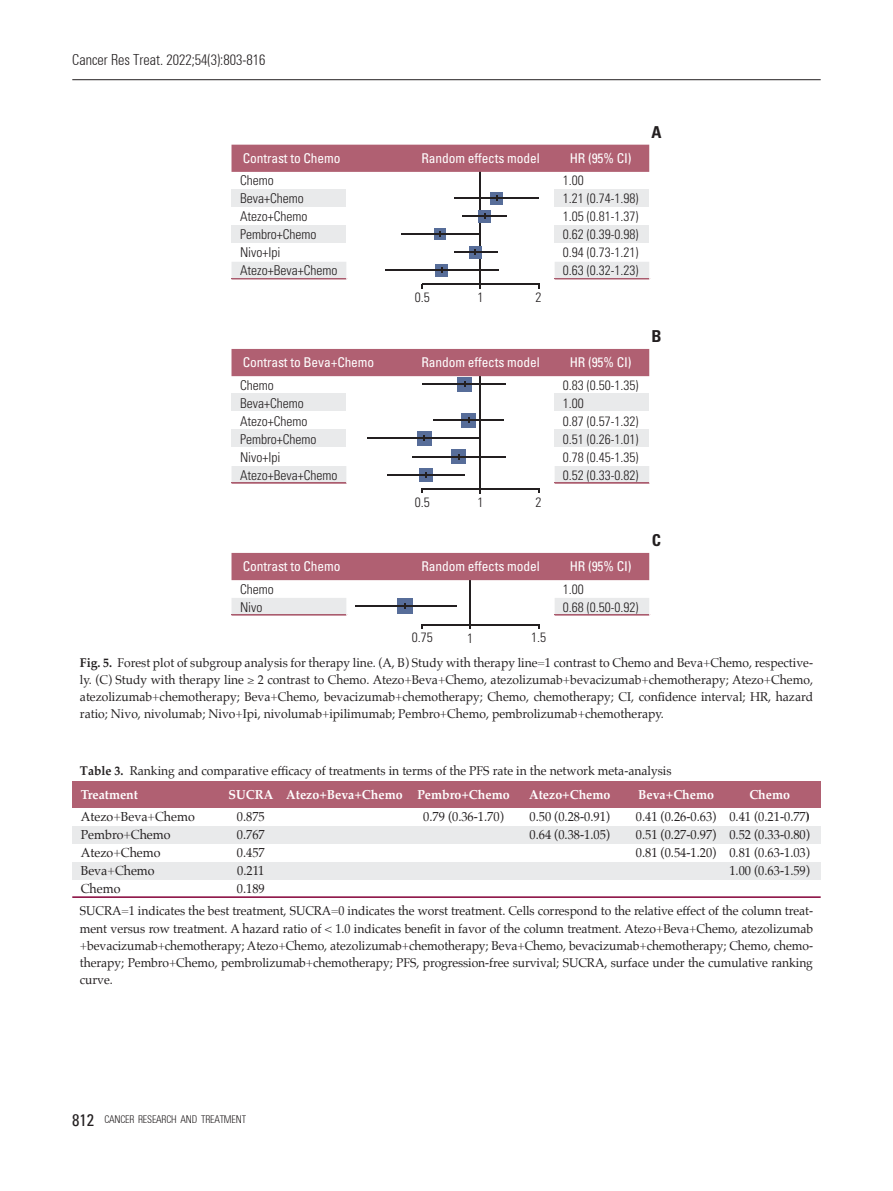
<style>
.page{position:relative;width:893px;height:1191px;background:#fff}
.page>*{position:absolute;margin:0;border:0;box-sizing:border-box;transform-origin:0 0}
.t1{font:700 condensed 16.5px "Univers";color:#231f20}
.t2{font:300 condensed 15px "Univers";color:#231f20;scale:.95 1}
.t3{font:300 condensed 13.5px/18px "Univers";color:#231f20}
.t4{font:condensed 13.5px/22.5px "Univers";letter-spacing:-.01em;color:#fff}
.t5{font:13.05px "Palatino";color:#231f20;scale:.95 1}
.t6{font:700 13.05px "Palatino";color:#fff;scale:.95 1}
.t7{font:12.75px/17.2px "Palatino";color:#231f20;text-align:justify;scale:.95 1}
.t8{font:300 condensed 10.5px "Univers";letter-spacing:-.02em;color:#231f20;scale:.95 1}
.s1{font-weight:300;color:#231f20}
.s2{font-weight:400;color:#fff}
.s3{font-weight:700}
.s4{font-weight:400;font-size:16.5px}
</style>
<div class="page">
<hr style="left:72px;top:79px;width:749px;height:1px;background:#231f20">
<hr style="left:480px;top:172px;width:1px;height:117px;background:#231f20">
<div style="left:478px;top:210px;width:13px;height:12px;background:#576d99"></div>
<div style="left:231px;top:190px;width:115px;height:17px;background:#e9eaeb"></div>
<div style="left:231px;top:226px;width:115px;height:17px;background:#e9eaeb"></div>
<div style="left:231px;top:262px;width:115px;height:16px;background:#e9eaeb"></div>
<div style="left:231px;top:145px;width:418px;height:27px;background:#b06072"></div>
<hr style="left:231px;top:279px;width:115px;height:1px;background:#b06072">
<hr style="left:231px;top:278px;width:115px;height:1px;background:#a95c6e">
<div style="left:555px;top:190px;width:94px;height:17px;background:#e9eaeb"></div>
<div style="left:555px;top:226px;width:94px;height:17px;background:#e9eaeb"></div>
<div style="left:555px;top:262px;width:94px;height:16px;background:#e9eaeb"></div>
<hr style="left:555px;top:279px;width:94px;height:1px;background:#b06072">
<hr style="left:555px;top:278px;width:94px;height:1px;background:#a95c6e">
<hr style="left:422px;top:283px;width:117px;height:2px;background:#231f20">
<div style="left:434px;top:228px;width:12px;height:12px;background:#576d99"></div>
<div style="left:469px;top:246px;width:13px;height:12px;background:#576d99"></div>
<div style="left:435px;top:264px;width:13px;height:12px;background:#576d99"></div>
<div style="left:490px;top:192px;width:13px;height:12px;background:#576d99"></div>
<hr style="left:455px;top:197px;width:84px;height:2px;background:#231f20">
<hr style="left:463px;top:215px;width:44px;height:2px;background:#231f20">
<hr style="left:401px;top:233px;width:78px;height:2px;background:#231f20">
<hr style="left:454px;top:251px;width:44px;height:2px;background:#231f20">
<hr style="left:385px;top:269px;width:114px;height:2px;background:#231f20">
<hr style="left:480px;top:376px;width:1px;height:117px;background:#231f20">
<div style="left:231px;top:394px;width:115px;height:17px;background:#e9eaeb"></div>
<div style="left:231px;top:430px;width:115px;height:17px;background:#e9eaeb"></div>
<div style="left:231px;top:466px;width:115px;height:16px;background:#e9eaeb"></div>
<div style="left:231px;top:349px;width:418px;height:27px;background:#b06072"></div>
<hr style="left:231px;top:483px;width:115px;height:1px;background:#b06072">
<hr style="left:231px;top:482px;width:115px;height:1px;background:#a95c6e">
<div style="left:555px;top:394px;width:94px;height:17px;background:#e9eaeb"></div>
<div style="left:555px;top:430px;width:94px;height:17px;background:#e9eaeb"></div>
<div style="left:555px;top:466px;width:94px;height:16px;background:#e9eaeb"></div>
<hr style="left:555px;top:483px;width:94px;height:1px;background:#b06072">
<hr style="left:555px;top:482px;width:94px;height:1px;background:#a95c6e">
<hr style="left:422px;top:488px;width:117px;height:1px;background:#231f20">
<div style="left:417px;top:431px;width:14px;height:15px;background:#576d99"></div>
<div style="left:461px;top:413px;width:15px;height:15px;background:#576d99"></div>
<div style="left:457px;top:377px;width:15px;height:15px;background:#576d99"></div>
<svg style="left:452px;top:449px;width:14px;height:14px"></svg>
<svg style="left:419px;top:467px;width:13px;height:14px"></svg>
<hr style="left:422px;top:383px;width:84px;height:2px;background:#231f20">
<hr style="left:434px;top:420px;width:70px;height:1px;background:#231f20">
<hr style="left:367px;top:438px;width:113px;height:1px;background:#231f20">
<hr style="left:412px;top:456px;width:94px;height:1px;background:#231f20">
<hr style="left:387px;top:474px;width:77px;height:1px;background:#231f20">
<hr style="left:469px;top:580px;width:2px;height:49px;background:#231f20">
<div style="left:231px;top:598px;width:115px;height:16px;background:#e9eaeb"></div>
<div style="left:231px;top:553px;width:418px;height:27px;background:#b06072"></div>
<hr style="left:231px;top:615px;width:115px;height:1px;background:#b06072">
<hr style="left:231px;top:614px;width:115px;height:1px;background:#a95c6e">
<div style="left:555px;top:598px;width:94px;height:16px;background:#e9eaeb"></div>
<hr style="left:555px;top:615px;width:94px;height:1px;background:#b06072">
<hr style="left:555px;top:614px;width:94px;height:1px;background:#a95c6e">
<hr style="left:422px;top:624px;width:117px;height:1px;background:#231f20">
<div style="left:398px;top:599px;width:15px;height:15px;background:#576d99"></div>
<hr style="left:355px;top:605px;width:101px;height:2px;background:#231f20">
<div style="left:72px;top:781px;width:749px;height:27px;background:#b06072"></div>
<div style="left:72px;top:826px;width:749px;height:17px;background:#e9eaeb"></div>
<div style="left:72px;top:862px;width:749px;height:17px;background:#e9eaeb"></div>
<hr style="left:72px;top:896px;width:749px;height:2px;background:#840037">
<p class="t2" style="left:72px;top:51px;width:205px">Cancer Res Treat. 2022;54(3):803-816</p>
<p class="t4" style="left:240px;top:146px;width:102px">Contrast to Chemo<br><span class="s1">Chemo</span></p>
<p class="t3" style="left:240px;top:189px;width:99px">Beva+Chemo<br>Atezo+Chemo<br>Pembro+Chemo<br>Nivo+Ipi<br>Atezo+Beva+Chemo</p>
<p class="t4" style="left:240px;top:351px;width:136px">Contrast to Beva+Chemo<br><span class="s1">Chemo</span></p>
<p class="t3" style="left:240px;top:394px;width:99px">Beva+Chemo<br>Atezo+Chemo<br>Pembro+Chemo<br>Nivo+Ipi<br>Atezo+Beva+Chemo</p>
<p class="t4" style="left:240px;top:555px;width:102px">Contrast to Chemo<br><span class="s1">Chemo</span></p>
<p class="t3" style="left:240px;top:598px;width:24px">Nivo</p>
<p class="t4" style="left:421px;top:146px;width:120px">Random effects model</p>
<p class="t4" style="left:563px;top:146px;width:70px;text-indent:7px">HR (95% CI)<br><span class="s1">1.00</span></p>
<p class="t3" style="left:563px;top:189px;width:77px;text-align:justify">1.21 (0.74-1.98)<br>1.05 (0.81-1.37)<br>0.62 (0.39-0.98)<br>0.94 (0.73-1.21)<br>0.63 (0.32-1.23)</p>
<p class="t3" style="left:415px;top:288px;width:16px">0.5</p>
<p class="t3" style="left:477px;top:288px;width:7px">1</p>
<p class="t3" style="left:535px;top:288px;width:7px">2</p>
<p class="t4" style="left:421px;top:351px;width:120px">Random effects model</p>
<p class="t3" style="left:563px;top:351px;width:77px;line-height:22.5px;text-align:center"><span class="s2">HR (95% CI)<br></span>0.83 (0.50-1.35)</p>
<p class="t3" style="left:563px;top:394px;width:77px">1.00<br>0.87 (0.57-1.32)<br>0.51 (0.26-1.01)<br>0.78 (0.45-1.35)<br>0.52 (0.33-0.82)</p>
<p class="t3" style="left:415px;top:492px;width:16px">0.5</p>
<p class="t3" style="left:477px;top:493px;width:7px">1</p>
<p class="t3" style="left:535px;top:492px;width:7px">2</p>
<p class="t4" style="left:421px;top:555px;width:120px">Random effects model</p>
<p class="t4" style="left:563px;top:555px;width:70px;text-indent:7px">HR (95% CI)<br><span class="s1">1.00</span></p>
<p class="t3" style="left:563px;top:598px;width:77px">0.68 (0.50-0.92)</p>
<p class="t3" style="left:412px;top:628px;width:22px">0.75</p>
<p class="t3" style="left:467px;top:628px;width:7px">1</p>
<p class="t3" style="left:531px;top:628px;width:16px">1.5</p>
<p class="t1" style="left:651px;top:121px;width:12px">A</p>
<p class="t1" style="left:651px;top:326px;width:12px">B</p>
<p class="t1" style="left:652px;top:530px;width:11px">C</p>
<p class="t7" style="left:80px;top:653px;width:773px"><span class="s3">Fig. 5.</span> Forest plot of subgroup analysis for therapy line. (A, B) Study with therapy line=1 contrast to Chemo and Beva+Chemo, respective&shy;ly. (C) Study with therapy line ≥ 2 contrast to Chemo. Atezo+Beva+Chemo, atezolizumab+bevacizumab+chemotherapy; Atezo+Chemo, atezolizumab+chemotherapy; Beva+Chemo, bevacizumab+chemotherapy; Chemo, chemotherapy; CI, confidence interval; HR, hazard ratio; Nivo, nivolumab; Nivo+Ipi, nivolumab+ipilimumab; Pembro+Chemo, pembrolizumab+chemotherapy.</p>
<p class="t7" style="left:80px;top:762px;width:624px"><span class="s3">Table 3.</span> Ranking and comparative efficacy of treatments in terms of the PFS rate in the network meta-analysis</p>
<p class="t6" style="left:81px;top:783px;width:62px">Treatment</p>
<p class="t6" style="left:229px;top:783px;width:297px">SUCRA Atezo+Beva+Chemo Pembro+Chemo</p>
<p class="t6" style="left:529px;top:783px;width:87px">Atezo+Chemo</p>
<p class="t6" style="left:638px;top:783px;width:81px">Beva+Chemo</p>
<p class="t6" style="left:749px;top:783px;width:44px">Chemo</p>
<p class="t5" style="left:81px;top:806px;width:121px">Atezo+Beva+Chemo</p>
<p class="t5" style="left:237px;top:806px;width:31px">0.875</p>
<p class="t5" style="left:423px;top:806px;width:86px">0.79 (0.36-1.70)</p>
<p class="t5" style="left:529px;top:806px;width:86px">0.50 (0.28-0.91)</p>
<p class="t5" style="left:636px;top:806px;width:185px">0.41 (0.26-0.63) 0.41 (0.21-0.77<span class="s3">)</span></p>
<p class="t5" style="left:81px;top:824px;width:96px">Pembro+Chemo</p>
<p class="t5" style="left:237px;top:824px;width:31px">0.767</p>
<p class="t5" style="left:529px;top:824px;width:86px">0.64 (0.38-1.05)</p>
<p class="t5" style="left:636px;top:824px;width:185px">0.51 (0.27-0.97) 0.52 (0.33-0.80)</p>
<p class="t5" style="left:81px;top:842px;width:85px">Atezo+Chemo</p>
<p class="t5" style="left:237px;top:842px;width:31px">0.457</p>
<p class="t5" style="left:636px;top:842px;width:185px">0.81 (0.54-1.20) 0.81 (0.63-1.03)</p>
<p class="t5" style="left:81px;top:860px;width:79px">Beva+Chemo</p>
<p class="t5" style="left:237px;top:860px;width:30px">0.211</p>
<p class="t5" style="left:729px;top:860px;width:86px">1.00 (0.63-1.59)</p>
<p class="t5" style="left:81px;top:878px;width:43px">Chemo</p>
<p class="t5" style="left:237px;top:878px;width:31px">0.189</p>
<p class="t7" style="left:80px;top:902px;width:773px">SUCRA=1 indicates the best treatment, SUCRA=0 indicates the worst treatment. Cells correspond to the relative effect of the column treat&shy;ment versus row treatment. A hazard ratio of &lt; 1.0 indicates benefit in favor of the column treatment. Atezo+Beva+Chemo, atezolizumab +bevacizumab+chemotherapy; Atezo+Chemo, atezolizumab+chemotherapy; Beva+Chemo, bevacizumab+chemotherapy; Chemo, chemo&shy;therapy; Pembro+Chemo, pembrolizumab+chemotherapy; PFS, progression-free survival; SUCRA, surface under the cumulative ranking curve.</p>
<p class="t8" style="left:72px;top:1113px;width:184px"><span class="s4">812</span> CANCER RESEARCH AND TREATMENT</p>
</div>
